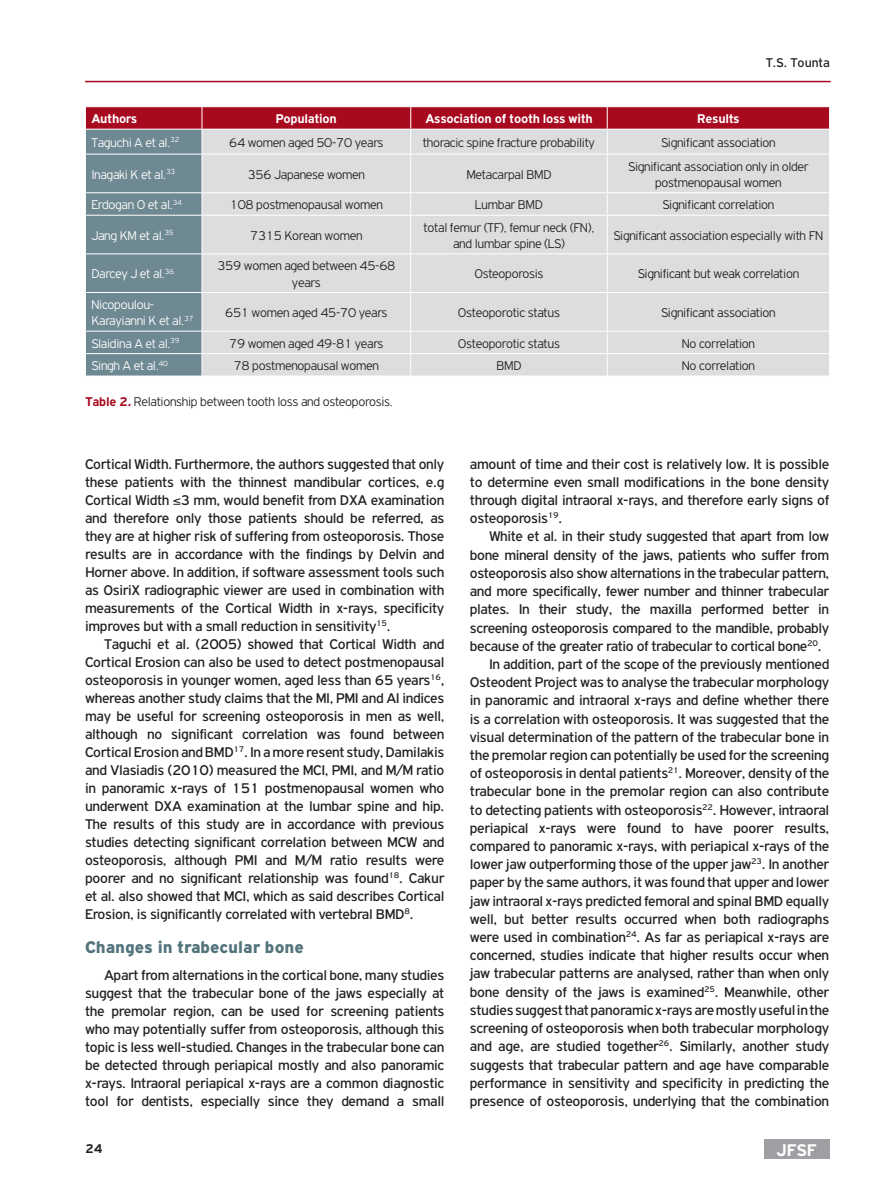
<style>
.page{position:relative;width:893px;height:1191px;background:#fff}
.page>*{position:absolute;margin:0;border:0;box-sizing:border-box;transform-origin:0 0}
.t1{font:900 18px "PF Highway Gothic";color:#53737c}
.t2{font:700 18px "PF Highway Gothic";color:#fff}
.t3{font:15px/18px "PF Highway Gothic";letter-spacing:-.02em;color:#231f20;text-align:justify}
.t4{font:300 13.5px/16.2px "PF Highway Gothic";letter-spacing:-.02em;color:#231f20;text-align:center}
.t5{font:300 13.5px/16.2px "PF Highway Gothic";letter-spacing:-.02em;color:#fff}
.t6{font:700 13.5px "PF Highway Gothic";letter-spacing:-.02em;color:#fff}
.t7{font:13.5px "PF Highway Gothic";color:#231f20}
.t8{font:700 13.5px "PF Highway Gothic";color:#231f20}
.s1{font-weight:700;color:#a7091e}
</style>
<div class="page">
<div style="left:764px;top:1139px;width:65px;height:19px;background:#9d9fa2"></div>
<hr style="left:85px;top:81px;width:746px;height:1px;background:#a7091e">
<svg style="left:85px;top:107px;width:745px;height:269px;background:#cac2c6"></svg>
<p class="t7" style="left:766px;top:56px;width:66px">T.S. Tounta</p>
<p class="t6" style="left:91px;top:111px;width:48px">Authors</p>
<p class="t6" style="left:276px;top:111px;width:62px">Population</p>
<p class="t6" style="left:425px;top:111px;width:169px">Association of tooth loss with</p>
<p class="t6" style="left:697px;top:111px;width:44px">Results</p>
<p class="t5" style="left:91px;top:134px;width:90px">Taguchi A et al.<sup>32</sup></p>
<p class="t4" style="left:229px;top:134px;width:156px">64 women aged 50-70 years</p>
<p class="t4" style="left:423px;top:134px;width:174px">thoracic spine fracture probability</p>
<p class="t4" style="left:661px;top:134px;width:116px">Significant association</p>
<p class="t5" style="left:91px;top:166px;width:85px">Inagaki K et al.<sup>33</sup></p>
<p class="t4" style="left:248px;top:166px;width:119px">356 Japanese women</p>
<p class="t4" style="left:466px;top:166px;width:87px">Metacarpal BMD</p>
<p class="t4" style="left:628px;top:158px;width:182px">Significant association only in older postmenopausal women</p>
<p class="t5" style="left:91px;top:197px;width:92px">Erdogan O et al.<sup>34</sup></p>
<p class="t4" style="left:230px;top:197px;width:154px">108 postmenopausal women</p>
<p class="t4" style="left:475px;top:197px;width:70px">Lumbar BMD</p>
<p class="t4" style="left:662px;top:197px;width:113px">Significant correlation</p>
<p class="t5" style="left:91px;top:227px;width:84px">Jang KM et al.<sup>35</sup></p>
<p class="t4" style="left:250px;top:227px;width:114px">7315 Korean women</p>
<p class="t4" style="left:424px;top:219px;width:172px">total femur (TF), femur neck (FN), and lumbar spine (LS)</p>
<p class="t4" style="left:613px;top:227px;width:211px">Significant association especially with FN</p>
<p class="t5" style="left:91px;top:266px;width:84px">Darcey J et al.<sup>36</sup></p>
<p class="t4" style="left:217px;top:258px;width:179px">359 women aged between 45-68 years</p>
<p class="t4" style="left:474px;top:266px;width:71px">Osteoporosis</p>
<p class="t4" style="left:638px;top:266px;width:163px">Significant but weak correlation</p>
<p class="t5" style="left:91px;top:296px;width:104px">Nicopoulou-<br>Karayianni K et al.<sup>37</sup></p>
<p class="t4" style="left:225px;top:304px;width:164px">651 women aged 45-70 years</p>
<p class="t4" style="left:458px;top:304px;width:104px">Osteoporotic status</p>
<p class="t4" style="left:661px;top:304px;width:116px">Significant association</p>
<p class="t5" style="left:91px;top:335px;width:90px">Slaidina A et al.<sup>39</sup></p>
<p class="t4" style="left:229px;top:335px;width:156px">79 women aged 49-81 years</p>
<p class="t4" style="left:458px;top:335px;width:104px">Osteoporotic status</p>
<p class="t4" style="left:682px;top:335px;width:75px">No correlation</p>
<p class="t5" style="left:91px;top:357px;width:78px">Singh A et al.<sup>40</sup></p>
<p class="t4" style="left:234px;top:357px;width:147px">78 postmenopausal women</p>
<p class="t4" style="left:496px;top:357px;width:27px">BMD</p>
<p class="t4" style="left:682px;top:357px;width:75px">No correlation</p>
<p class="t4" style="left:85px;top:393px;width:310px"><span class="s1">Table 2.</span> Relationship between tooth loss and osteoporosis.</p>
<p class="t3" style="left:85px;top:454px;width:361px">Cortical Width. Furthermore, the authors suggested that only these patients with the thinnest mandibular cortices, e.g Cortical Width ≤3 mm, would benefit from DXA examination and therefore only those patients should be referred, as they are at higher risk of suffering from osteoporosis. Those results are in accordance with the findings by Delvin and Horner above. In addition, if software assessment tools such as OsiriX radiographic viewer are used in combination with measurements of the Cortical Width in x-rays, specificity improves but with a small reduction in sensitivity<sup>15</sup>.</p>
<p class="t3" style="left:85px;top:634px;width:361px;text-indent:19px">Taguchi et al. (2005) showed that Cortical Width and Cortical Erosion can also be used to detect postmenopausal osteoporosis in younger women, aged less than 65 years<sup>16</sup>, whereas another study claims that the MI, PMI and AI indices may be useful for screening osteoporosis in men as well, although no significant correlation was found between Cortical Erosion and BMD<sup>17</sup>. In a more resent study, Damilakis and Vlasiadis (2010) measured the MCI, PMI, and M/M ratio in panoramic x-rays of 151 postmenopausal women who underwent DXA examination at the lumbar spine and hip.<br>The results of this study are in accordance with previous studies detecting significant correlation between MCW and osteoporosis, although PMI and M/M ratio results were poorer and no significant relationship was found<sup>18</sup>. Cakur et al. also showed that MCI, which as said describes Cortical Erosion, is significantly correlated with vertebral BMD<sup>8</sup>.</p>
<p class="t1" style="left:85px;top:937px;width:220px">Changes in trabecular bone</p>
<p class="t3" style="left:85px;top:965px;width:361px;text-indent:19px">Apart from alternations in the cortical bone, many studies suggest that the trabecular bone of the jaws especially at the premolar region, can be used for screening patients who may potentially suffer from osteoporosis, although this topic is less well-studied. Changes in the trabecular bone can be detected through periapical mostly and also panoramic x-rays. Intraoral periapical x-rays are a common diagnostic tool for dentists, especially since they demand a small</p>
<p class="t3" style="left:470px;top:454px;width:361px">amount of time and their cost is relatively low. It is possible to determine even small modifications in the bone density through digital intraoral x-rays, and therefore early signs of osteoporosis<sup>19</sup>.</p>
<p class="t3" style="left:489px;top:527px;width:342px">White et al. in their study suggested that apart from low</p>
<p class="t3" style="left:470px;top:545px;width:361px">bone mineral density of the jaws, patients who suffer from</p>
<p class="t3" style="left:470px;top:564px;width:361px">osteoporosis also show alternations in the trabecular pattern,</p>
<p class="t3" style="left:470px;top:582px;width:361px">and more specifically, fewer number and thinner trabecular</p>
<p class="t3" style="left:470px;top:600px;width:361px">plates. In their study, the maxilla performed better in</p>
<p class="t3" style="left:470px;top:618px;width:361px">screening osteoporosis compared to the mandible, probably</p>
<p class="t3" style="left:470px;top:637px;width:353px">because of the greater ratio of trabecular to cortical bone<sup>20</sup>.</p>
<p class="t3" style="left:489px;top:655px;width:342px">In addition, part of the scope of the previously mentioned</p>
<p class="t3" style="left:470px;top:673px;width:361px">Osteodent Project was to analyse the trabecular morphology</p>
<p class="t3" style="left:470px;top:691px;width:361px">in panoramic and intraoral x-rays and define whether there</p>
<p class="t3" style="left:470px;top:709px;width:361px">is a correlation with osteoporosis. It was suggested that the</p>
<p class="t3" style="left:470px;top:728px;width:361px">visual determination of the pattern of the trabecular bone in</p>
<p class="t3" style="left:470px;top:746px;width:361px">the premolar region can potentially be used for the screening</p>
<p class="t3" style="left:470px;top:764px;width:361px">of osteoporosis in dental patients<sup>21</sup>. Moreover, density of the</p>
<p class="t3" style="left:470px;top:782px;width:361px">trabecular bone in the premolar region can also contribute</p>
<p class="t3" style="left:470px;top:800px;width:361px">to detecting patients with osteoporosis<sup>22</sup>. However, intraoral</p>
<p class="t3" style="left:470px;top:819px;width:361px">periapical x-rays were found to have poorer results,</p>
<p class="t3" style="left:470px;top:837px;width:361px">compared to panoramic x-rays, with periapical x-rays of the</p>
<p class="t3" style="left:470px;top:855px;width:361px">lower jaw outperforming those of the upper jaw<sup>23</sup>. In another</p>
<p class="t3" style="left:470px;top:873px;width:361px">paper by the same authors, it was found that upper and lower</p>
<p class="t3" style="left:470px;top:891px;width:361px">jaw intraoral x-rays predicted femoral and spinal BMD equally</p>
<p class="t3" style="left:470px;top:910px;width:361px">well, but better results occurred when both radiographs</p>
<p class="t3" style="left:470px;top:928px;width:361px">were used in combination<sup>24</sup>. As far as periapical x-rays are</p>
<p class="t3" style="left:470px;top:946px;width:361px">concerned, studies indicate that higher results occur when</p>
<p class="t3" style="left:470px;top:964px;width:361px">jaw trabecular patterns are analysed, rather than when only</p>
<p class="t3" style="left:470px;top:982px;width:361px">bone density of the jaws is examined<sup>25</sup>. Meanwhile, other</p>
<p class="t3" style="left:470px;top:1001px;width:361px">studies suggest that panoramic x-rays are mostly useful in the</p>
<p class="t3" style="left:470px;top:1019px;width:361px">screening of osteoporosis when both trabecular morphology</p>
<p class="t3" style="left:470px;top:1037px;width:361px">and age, are studied together<sup>26</sup>. Similarly, another study</p>
<p class="t3" style="left:470px;top:1055px;width:361px">suggests that trabecular pattern and age have comparable</p>
<p class="t3" style="left:470px;top:1073px;width:361px">performance in sensitivity and specificity in predicting the</p>
<p class="t3" style="left:470px;top:1092px;width:361px">presence of osteoporosis, underlying that the combination</p>
<p class="t8" style="left:85px;top:1140px;width:19px">24</p>
<p class="t2" style="left:776px;top:1140px;width:42px">JFSF</p>
</div>
